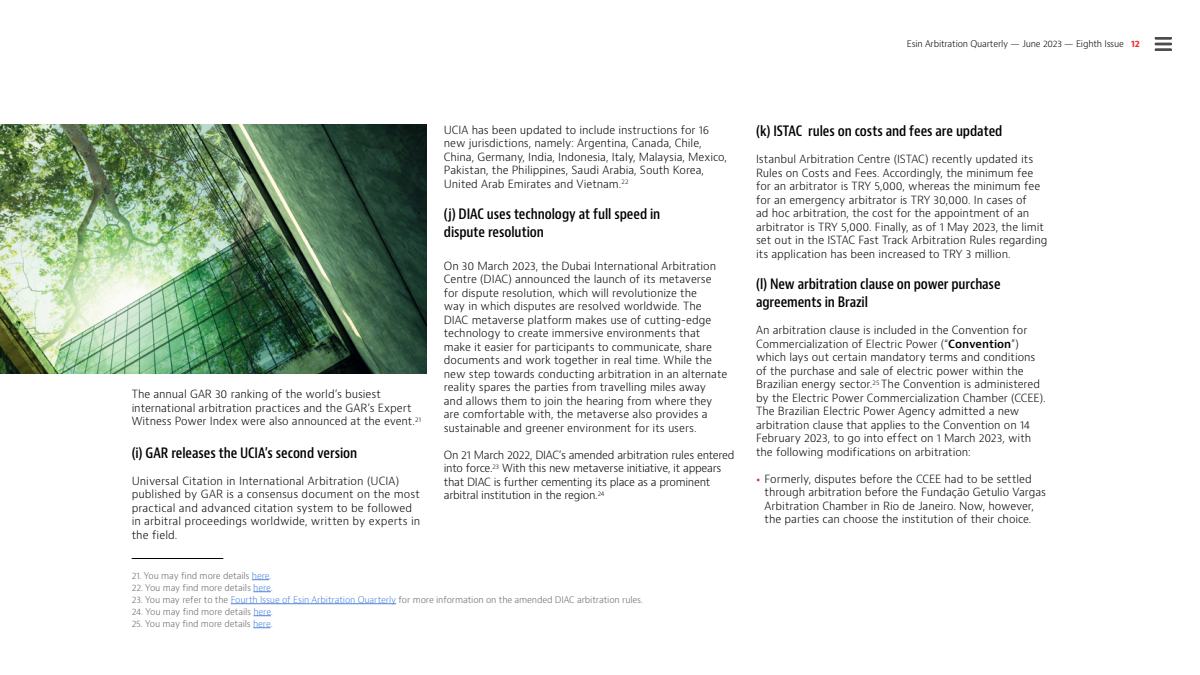
<style>
.page{position:relative;width:1200px;height:675px;background:#fff}
.page>*{position:absolute;margin:0;border:0;box-sizing:border-box;transform-origin:0 0}
.t1{font:600 condensed 14px/18px "Baker Mc Kenzie Bernini";letter-spacing:-.005em;color:#000}
.t2{font:300 11px/13.5px "Baker Mc Kenzie Bernini";letter-spacing:-.005em;color:#000}
.t3{font:300 11px/13.5px "Baker Mc Kenzie Bernini";letter-spacing:-.025em;color:#000}
.t4{font:300 9px "Baker Mc Kenzie Bernini";letter-spacing:-.015em;color:#666}
.t5{font:300 9px "Baker Mc Kenzie Bernini";letter-spacing:-.02em;color:#000}
.s1{font-weight:700;color:#ee3035}
.s2{color:#4b82dc}
.s3{font-weight:600}
.s4{font-weight:400;font-stretch:expanded;font-size:9.5px;color:#ee3035}
</style>
<div class="page">
<hr style="left:132px;top:558px;width:91px;height:1px;background:#000">
<svg style="left:252px;top:580px;width:17px;height:1px"></svg>
<svg style="left:253px;top:592px;width:18px;height:1px"></svg>
<hr style="left:231px;top:604px;width:165px;height:1px;background:#4b82dc">
<svg style="left:253px;top:616px;width:18px;height:1px"></svg>
<svg style="left:253px;top:628px;width:18px;height:1px"></svg>
<svg style="left:1155px;top:37px;width:17px;height:14px"></svg>
<img style="left:0;top:124px;width:427px;height:250px">
<p class="t5" style="left:907px;top:38px;width:235px">Esin Arbitration Quarterly — June 2023 — Eighth Issue <span class="s1">12</span></p>
<p class="t2" style="left:132px;top:388px;width:291px">The annual GAR 30 ranking of the world’s busiest international arbitration practices and the GAR’s Expert<br>Witness Power Index were also announced at the event.<sup>21</sup></p>
<p class="t1" style="left:132px;top:444px;width:227px">(i) GAR releases the UCIA’s second version</p>
<p class="t2" style="left:132px;top:474px;width:290px">Universal Citation in International Arbitration (UCIA) published by GAR is a consensus document on the most practical and advanced citation system to be followed in arbitral proceedings worldwide, written by experts in the field.</p>
<p class="t2" style="left:444px;top:123px;width:285px">UCIA has been updated to include instructions for 16 new jurisdictions, namely: Argentina, Canada, Chile, China, Germany, India, Indonesia, Italy, Malaysia, Mexico, Pakistan, the Philippines, Saudi Arabia, South Korea, United Arab Emirates and Vietnam.<sup>22</sup></p>
<p class="t1" style="left:444px;top:206px;width:218px">(j) DIAC uses technology at full speed in dispute resolution</p>
<p class="t2" style="left:444px;top:259px;width:285px">On 30 March 2023, the Dubai International Arbitration Centre (DIAC) announced the launch of its metaverse for dispute resolution, which will revolutionize the<br>way in which disputes are resolved worldwide. The DIAC metaverse platform makes use of cutting-edge technology to create immersive environments that make it easier for participants to communicate, share documents and work together in real time. While the new step towards conducting arbitration in an alternate reality spares the parties from travelling miles away and allows them to join the hearing from where they are comfortable with, the metaverse also provides a sustainable and greener environment for its users.</p>
<p class="t3" style="left:444px;top:448px;width:292px">On 21 March 2022, DIAC’s amended arbitration rules entered into force.<sup>23</sup> With this new metaverse initiative, it appears that DIAC is further cementing its place as a prominent arbitral institution in the region.<sup>24</sup></p>
<p class="t4" style="left:132px;top:570px;width:141px">21. You may find more details <span class="s2">here</span>.</p>
<p class="t4" style="left:132px;top:582px;width:143px">22. You may find more details <span class="s2">here</span>.</p>
<p class="t4" style="left:132px;top:594px;width:513px">23. You may refer to the <span class="s2">Fourth Issue of Esin Arbitration Quarterly</span> for more information on the amended DIAC arbitration rules.</p>
<p class="t4" style="left:132px;top:606px;width:143px">24. You may find more details <span class="s2">here</span>.</p>
<p class="t4" style="left:132px;top:618px;width:143px">25. You may find more details <span class="s2">here</span>.</p>
<p class="t1" style="left:756px;top:123px;width:248px">(k) ISTAC rules on costs and fees are updated</p>
<p class="t2" style="left:756px;top:153px;width:293px">Istanbul Arbitration Centre (ISTAC) recently updated its Rules on Costs and Fees. Accordingly, the minimum fee for an arbitrator is TRY 5,000, whereas the minimum fee for an emergency arbitrator is TRY 30,000. In cases of<br>ad hoc arbitration, the cost for the appointment of an arbitrator is TRY 5,000. Finally, as of 1 May 2023, the limit set out in the ISTAC Fast Track Arbitration Rules regarding its application has been increased to TRY 3 million.</p>
<p class="t1" style="left:756px;top:276px;width:246px">(l) New arbitration clause on power purchase agreements in Brazil</p>
<p class="t2" style="left:756px;top:324px;width:291px">An arbitration clause is included in the Convention for Commercialization of Electric Power (“<span class="s3">Convention</span>”) which lays out certain mandatory terms and conditions of the purchase and sale of electric power within the Brazilian energy sector.<sup>25</sup> The Convention is administered by the Electric Power Commercialization Chamber (CCEE).<br>The Brazilian Electric Power Agency admitted a new arbitration clause that applies to the Convention on 14<br>February 2023, to go into effect on 1 March 2023, with the following modifications on arbitration:</p>
<p class="t2" style="left:765px;top:472px;width:283px;text-indent:-8px"><span class="s4">•</span> Formerly, disputes before the CCEE had to be settled through arbitration before the Fundação Getulio Vargas Arbitration Chamber in Rio de Janeiro. Now, however, the parties can choose the institution of their choice.</p>
</div>
